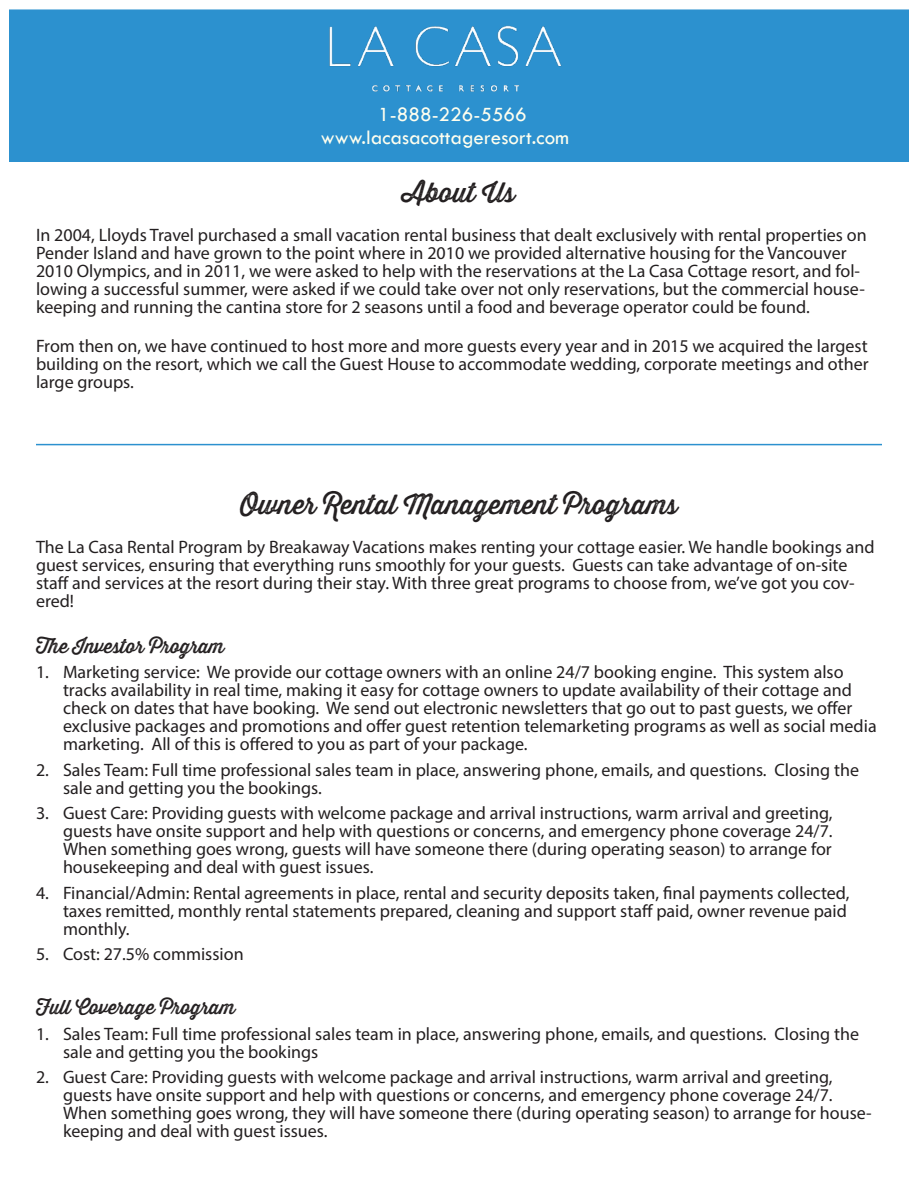
<style>
.page{position:relative;width:918px;height:1188px;background:#fff}
.page>*{position:absolute;margin:0;border:0;box-sizing:border-box;transform-origin:0 0}
.t1{font:27px "Thirsty Rough Reg One";color:#231f20}
.Bio_Left{font:21px "Tw Cen";color:#ffffef}
.t2{font:19.5px "Thirsty Rough Reg One";color:#231f20}
.t3{font:18px/18px "Myriad Pro";color:#231f20}
.s1{color:#2c91cf}
</style>
<div class="page">
<div style="left:9px;top:9px;width:900px;height:153px;background:#2c91cf;border:2px solid #2c91cf"></div>
<img style="left:329px;top:25px;width:233px;height:67px">
<hr style="left:36px;top:444px;width:846px;height:1px;background:#2c91cf">
<p class="Bio_Left" style="left:363px;top:102px;width:165px"><span class="s1">T</span> 1-888-226-5566</p>
<p class="Bio_Left" style="left:321px;top:125px;width:250px">www.lacasacottageresort.com</p>
<p class="t1" style="left:403px;top:172px;width:114px">About Us</p>
<p class="t3" style="left:36px;top:226px;width:832px">In 2004, Lloyds Travel purchased a small vacation rental business that dealt exclusively with rental properties on Pender Island and have grown to the point where in 2010 we provided alternative housing for the Vancouver 2010 Olympics, and in 2011, we were asked to help with the reservations at the La Casa Cottage resort, and fol&shy;lowing a successful summer, were asked if we could take over not only reservations, but the commercial house&shy;keeping and running the cantina store for 2 seasons until a food and beverage operator could be found.</p>
<p class="t3" style="left:36px;top:337px;width:834px;text-align:justify">From then on, we have continued to host more and more guests every year and in 2015 we acquired the largest building on the resort, which we call the Guest House to accommodate wedding, corporate meetings and other large groups.</p>
<p class="t1" style="left:240px;top:485px;width:439px">Owner Rental Management Programs</p>
<p class="t3" style="left:36px;top:538px;width:840px">The La Casa Rental Program by Breakaway Vacations makes renting your cottage easier. We handle bookings and guest services, ensuring that everything runs smoothly for your guests. Guests can take advantage of on-site staff and services at the resort during their stay. With three great programs to choose from, we’ve got you cov&shy;ered!</p>
<p class="t2" style="left:36px;top:631px;width:190px">The Investor Program</p>
<p class="t3" style="left:63px;top:663px;width:815px;text-indent:-27px">1. Marketing service: We provide our cottage owners with an online 24/7 booking engine. This system also tracks availability in real time, making it easy for cottage owners to update availability of their cottage and check on dates that have booking. We send out electronic newsletters that go out to past guests, we offer exclusive packages and promotions and offer guest retention telemarketing programs as well as social media marketing. All of this is offered to you as part of your package.</p>
<p class="t3" style="left:63px;top:760px;width:798px;text-indent:-27px">2. Sales Team: Full time professional sales team in place, answering phone, emails, and questions. Closing the sale and getting you the bookings.</p>
<p class="t3" style="left:63px;top:804px;width:771px;text-align:justify;text-indent:-27px">3. Guest Care: Providing guests with welcome package and arrival instructions, warm arrival and greeting, guests have onsite support and help with questions or concerns, and emergency phone coverage 24/7.<br>When something goes wrong, guests will have someone there (during operating season) to arrange for housekeeping and deal with guest issues.</p>
<p class="t3" style="left:63px;top:883px;width:788px;text-indent:-27px">4. Financial/Admin: Rental agreements in place, rental and security deposits taken, final payments collected, taxes remitted, monthly rental statements prepared, cleaning and support staff paid, owner revenue paid monthly.</p>
<p class="t3" style="left:36px;top:945px;width:209px">5. Cost: 27.5% commission</p>
<p class="t2" style="left:36px;top:993px;width:201px">Full Coverage Program</p>
<p class="t3" style="left:63px;top:1024px;width:798px;text-indent:-27px">1. Sales Team: Full time professional sales team in place, answering phone, emails, and questions. Closing the sale and getting you the bookings</p>
<p class="t3" style="left:63px;top:1068px;width:810px;text-indent:-27px">2. Guest Care: Providing guests with welcome package and arrival instructions, warm arrival and greeting, guests have onsite support and help with questions or concerns, and emergency phone coverage 24/7.<br>When something goes wrong, they will have someone there (during operating season) to arrange for house&shy;keeping and deal with guest issues.</p>
</div>
